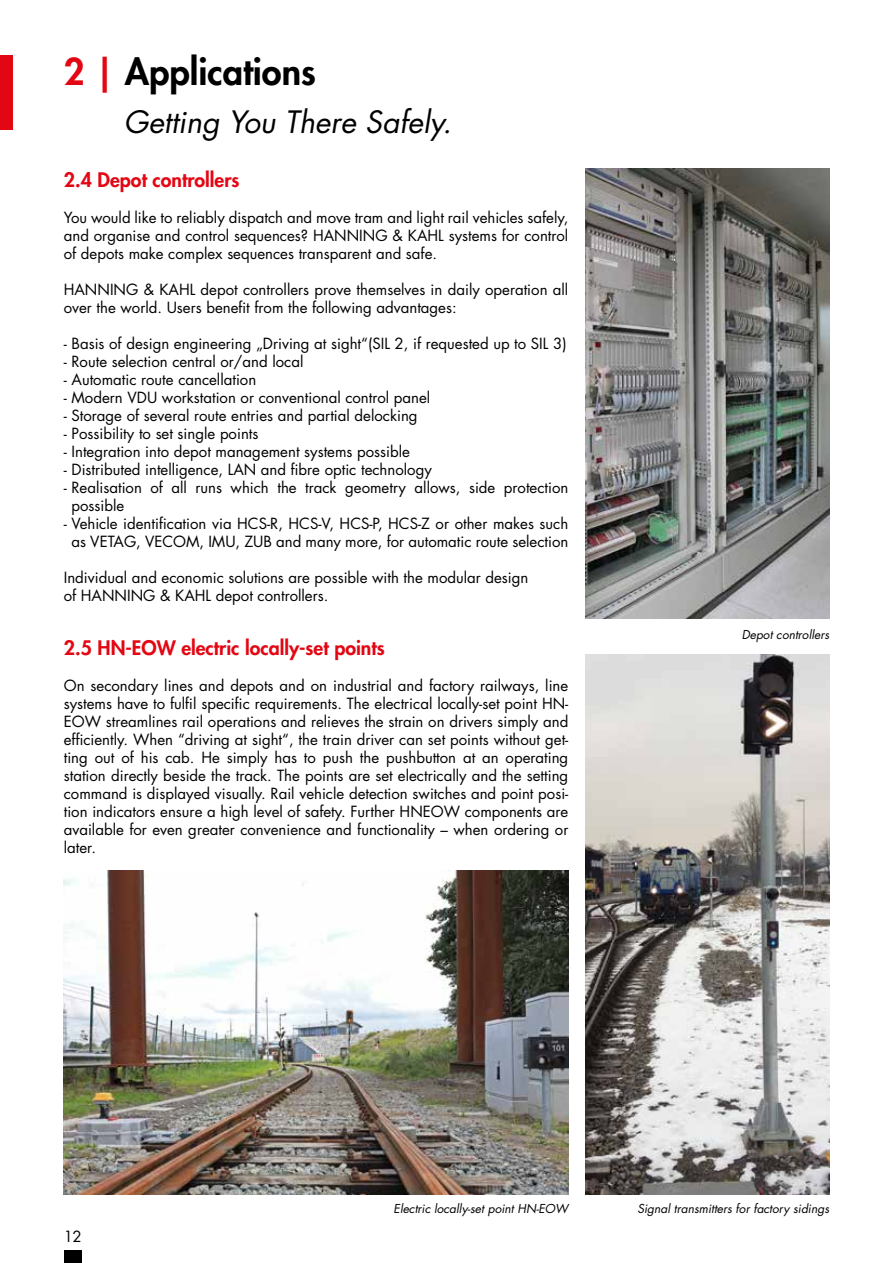
<style>
.page{position:relative;width:893px;height:1263px;background:#fff}
.page>*{position:absolute;margin:0;border:0;box-sizing:border-box;transform-origin:0 0}
.t1{font:800 36px "Futura Std";color:#000}
.t2{font:italic 30px "Futura Std";color:#000}
.t3{font:800 19.5px "Futura Std";color:#e30613}
.t4{font:15px/18px "Futura Std";color:#000}
.t5{font:italic 12px "Futura Std";color:#000}
.s1{color:#e30613}
</style>
<div class="page">
<div style="left:64px;top:1250px;width:18px;height:13px;background:#000"></div>
<div style="left:0;top:55px;width:13px;height:74px;background:#e30613"></div>
<img style="left:585px;top:169px;width:244px;height:450px">
<img style="left:585px;top:655px;width:244px;height:540px">
<img style="left:64px;top:871px;width:504px;height:324px">
<h1 class="t1" style="left:64px;top:49px;width:254px"><span class="s1">2 |</span> Applications</h1>
<h2 class="t2" style="left:124px;top:102px;width:329px">Getting You There Safely.</h2>
<h3 class="t3" style="left:64px;top:167px;width:177px">2.4 Depot controllers</h3>
<p class="t4" style="left:64px;top:208px;width:506px;text-align:justify">You would like to reliably dispatch and move tram and light rail vehicles safely, and organise and control sequences? HANNING &amp; KAHL systems for control of depots make complex sequences transparent and safe.</p>
<p class="t4" style="left:64px;top:280px;width:506px">HANNING &amp; KAHL depot controllers prove themselves in daily operation all over the world. Users benefit from the following advantages:</p>
<p class="t4" style="left:64px;top:334px;width:504px">- Basis of design engineering „Driving at sight“(SIL 2, if requested up to SIL 3)</p>
<p class="t4" style="left:64px;top:352px;width:241px">- Route selection central or/and local</p>
<p class="t4" style="left:64px;top:370px;width:194px">- Automatic route cancellation</p>
<p class="t4" style="left:64px;top:388px;width:368px">- Modern VDU workstation or conventional control panel</p>
<p class="t4" style="left:64px;top:406px;width:355px">- Storage of several route entries and partial delocking</p>
<p class="t4" style="left:64px;top:424px;width:196px">- Possibility to set single points</p>
<p class="t4" style="left:64px;top:442px;width:348px">- Integration into depot management systems possible</p>
<p class="t4" style="left:64px;top:460px;width:370px">- Distributed intelligence, LAN and fibre optic technology</p>
<p class="t4" style="left:72px;top:478px;width:498px;text-indent:-8px">- Realisation of all runs which the track geometry allows, side protection possible</p>
<p class="t4" style="left:64px;top:514px;width:506px;text-align:center">- Vehicle identification via HCS-R, HCS-V, HCS-P, HCS-Z or other makes such as VETAG, VECOM, IMU, ZUB and many more, for automatic route selection</p>
<p class="t4" style="left:64px;top:568px;width:466px">Individual and economic solutions are possible with the modular design of HANNING &amp; KAHL depot controllers.</p>
<h3 class="t3" style="left:64px;top:635px;width:323px">2.5 HN-EOW electric locally-set points</h3>
<p class="t4" style="left:64px;top:676px;width:506px;text-align:justify">On secondary lines and depots and on industrial and factory railways, line systems have to fulfil specific requirements. The electrical locally-set point HN-EOW streamlines rail operations and relieves the strain on drivers simply and efficiently. When “driving at sight“, the train driver can set points without get&shy;ting out of his cab. He simply has to push the pushbutton at an operating station directly beside the track. The points are set electrically and the setting command is displayed visually. Rail vehicle detection switches and point posi&shy;tion indicators ensure a high level of safety. Further HNEOW components are available for even greater convenience and functionality – when ordering or later.</p>
<p class="t5" style="left:742px;top:627px;width:89px">Depot controllers</p>
<p class="t4" style="left:64px;top:1227px;width:19px">12</p>
<p class="t5" style="left:394px;top:1200px;width:176px">Electric locally-set point HN-EOW</p>
<p class="t5" style="left:637px;top:1200px;width:193px">Signal transmitters for factory sidings</p>
</div>
